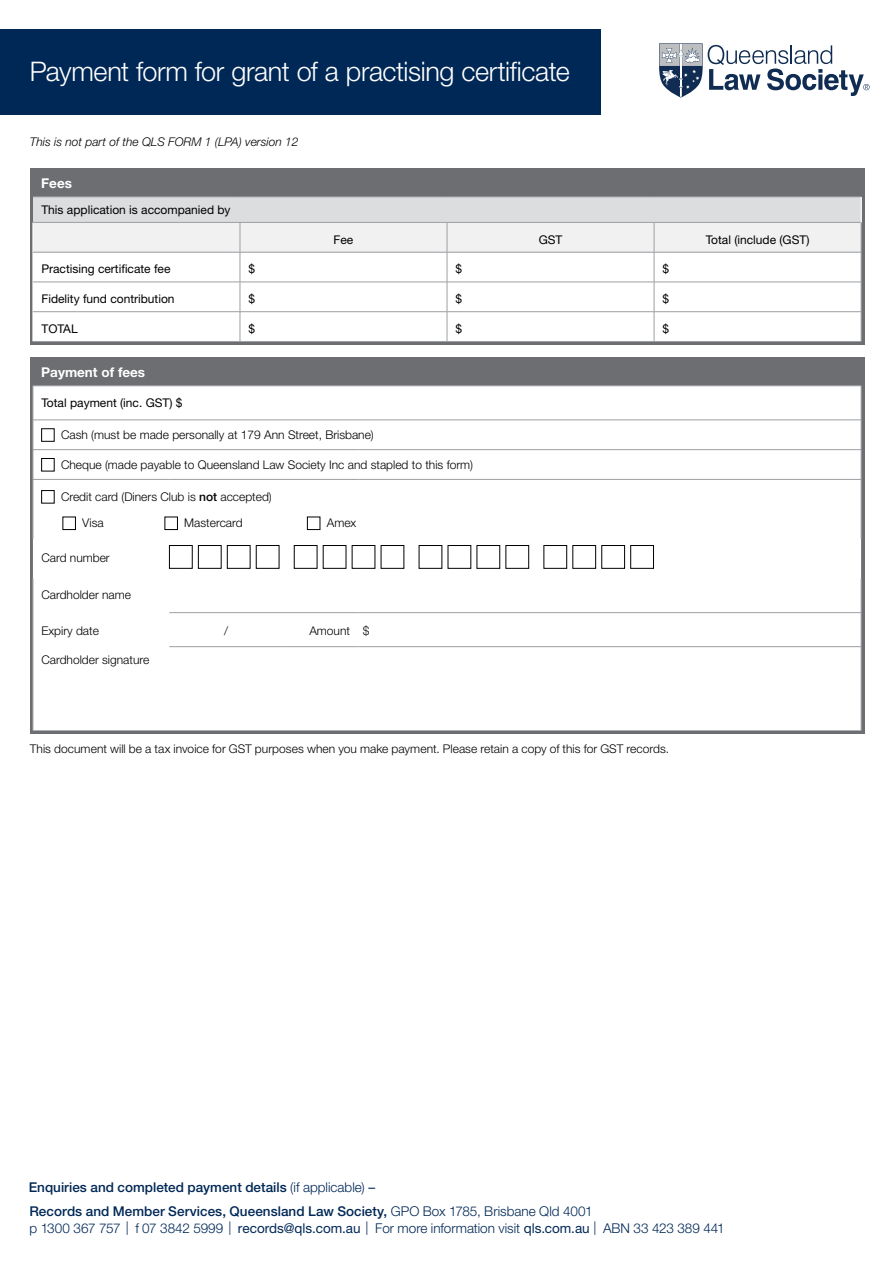
<style>
.page{position:relative;width:893px;height:1263px;background:#fff}
.page>*{position:absolute;margin:0;border:0;box-sizing:border-box;transform-origin:0 0}
.t1{font:300 27px "Helvetica Neue LT Std";letter-spacing:-.015em;color:#fff}
.t2{font:300 13.5px/16.8px "Helvetica Neue LT Std";color:#002856}
.t3{font:500 13.5px "Helvetica Neue LT Std";color:#002856}
.t4{font:700 13.5px "Helvetica Neue LT Std";color:#fff}
.t5{font:300 12px "Helvetica Neue LT Std";color:#000}
.t6{font:12px "Helvetica Neue LT Std";color:#000}
.t7{font:italic 300 12px "Helvetica Neue LT Std";color:#000}
.s1{font-weight:500}
.s2{font-weight:300}
.s3{font-weight:400}
</style>
<div class="page">
<div style="left:30px;top:168px;width:834px;height:177px;background:#6d6e71"></div>
<div style="left:34px;top:253px;width:827px;height:88px;background:#fff"></div>
<hr style="left:33px;top:252px;width:1px;height:30px;background:#fff">
<hr style="left:33px;top:282px;width:1px;height:30px;background:#fff">
<svg style="left:33px;top:312px;width:1px;height:29px"></svg>
<hr style="left:33px;top:252px;width:207px;height:1px;background:#9d9fa2">
<hr style="left:240px;top:252px;width:207px;height:1px;background:#9d9fa2">
<hr style="left:240px;top:252px;width:1px;height:30px;background:#9d9fa2">
<hr style="left:447px;top:252px;width:207px;height:1px;background:#9d9fa2">
<hr style="left:447px;top:252px;width:1px;height:30px;background:#9d9fa2">
<hr style="left:654px;top:252px;width:207px;height:1px;background:#9d9fa2">
<hr style="left:654px;top:252px;width:1px;height:30px;background:#9d9fa2">
<hr style="left:861px;top:252px;width:1px;height:30px;background:#9d9fa2">
<hr style="left:33px;top:282px;width:207px;height:1px;background:#9d9fa2">
<hr style="left:240px;top:282px;width:207px;height:1px;background:#9d9fa2">
<hr style="left:447px;top:282px;width:207px;height:1px;background:#9d9fa2">
<hr style="left:654px;top:282px;width:207px;height:1px;background:#9d9fa2">
<hr style="left:33px;top:311px;width:207px;height:1px;background:#9d9fa2">
<hr style="left:240px;top:311px;width:207px;height:1px;background:#9d9fa2">
<svg style="left:240px;top:282px;width:1px;height:59px"></svg>
<hr style="left:447px;top:311px;width:207px;height:1px;background:#9d9fa2">
<svg style="left:447px;top:282px;width:1px;height:59px"></svg>
<hr style="left:654px;top:311px;width:207px;height:1px;background:#9d9fa2">
<svg style="left:654px;top:282px;width:1px;height:59px"></svg>
<svg style="left:861px;top:282px;width:1px;height:59px"></svg>
<hr style="left:33px;top:341px;width:207px;height:1px;background:#9d9fa2">
<hr style="left:240px;top:341px;width:207px;height:1px;background:#9d9fa2">
<hr style="left:447px;top:341px;width:207px;height:1px;background:#9d9fa2">
<hr style="left:654px;top:341px;width:207px;height:1px;background:#9d9fa2">
<svg style="left:33px;top:197px;width:829px;height:55px;background:#e4e5e6"></svg>
<div style="left:30px;top:357px;width:834px;height:376px;background:#6d6e71"></div>
<div style="left:33px;top:386px;width:828px;height:344px;background:#fff"></div>
<hr style="left:861px;top:386px;width:1px;height:34px;background:#9d9fa2">
<hr style="left:33px;top:579px;width:1px;height:34px;background:#9d9fa2">
<hr style="left:33px;top:613px;width:1px;height:34px;background:#9d9fa2">
<hr style="left:33px;top:647px;width:1px;height:83px;background:#9d9fa2">
<hr style="left:33px;top:385px;width:136px;height:1px;background:#9d9fa2">
<hr style="left:33px;top:386px;width:1px;height:34px;background:#9d9fa2">
<hr style="left:169px;top:385px;width:114px;height:1px;background:#9d9fa2">
<hr style="left:283px;top:385px;width:75px;height:1px;background:#9d9fa2">
<hr style="left:358px;top:385px;width:503px;height:1px;background:#9d9fa2">
<hr style="left:861px;top:579px;width:1px;height:33px;background:#9d9fa2">
<hr style="left:861px;top:613px;width:1px;height:33px;background:#9d9fa2">
<hr style="left:861px;top:647px;width:1px;height:83px;background:#9d9fa2">
<hr style="left:169px;top:612px;width:114px;height:1px;background:#9d9fa2">
<hr style="left:283px;top:612px;width:75px;height:1px;background:#9d9fa2">
<hr style="left:358px;top:612px;width:503px;height:1px;background:#9d9fa2">
<hr style="left:169px;top:646px;width:114px;height:1px;background:#9d9fa2">
<hr style="left:283px;top:646px;width:75px;height:1px;background:#9d9fa2">
<hr style="left:358px;top:646px;width:503px;height:1px;background:#9d9fa2">
<hr style="left:33px;top:509px;width:1px;height:30px;background:#9d9fa2">
<hr style="left:861px;top:509px;width:1px;height:30px;background:#9d9fa2">
<hr style="left:33px;top:420px;width:136px;height:1px;background:#9d9fa2">
<hr style="left:169px;top:420px;width:114px;height:1px;background:#9d9fa2">
<hr style="left:283px;top:420px;width:75px;height:1px;background:#9d9fa2">
<hr style="left:358px;top:420px;width:503px;height:1px;background:#9d9fa2">
<hr style="left:33px;top:449px;width:136px;height:1px;background:#9d9fa2">
<svg style="left:33px;top:420px;width:1px;height:89px"></svg>
<hr style="left:169px;top:449px;width:114px;height:1px;background:#9d9fa2">
<hr style="left:283px;top:449px;width:75px;height:1px;background:#9d9fa2">
<hr style="left:358px;top:449px;width:503px;height:1px;background:#9d9fa2">
<svg style="left:861px;top:420px;width:1px;height:89px"></svg>
<hr style="left:33px;top:479px;width:136px;height:1px;background:#9d9fa2">
<hr style="left:169px;top:479px;width:114px;height:1px;background:#9d9fa2">
<hr style="left:283px;top:479px;width:75px;height:1px;background:#9d9fa2">
<hr style="left:358px;top:479px;width:503px;height:1px;background:#9d9fa2">
<div style="left:42px;top:429px;width:12px;height:12px;background:#fff"></div>
<div style="left:41px;top:428px;width:13px;height:13px;border:1px solid #000"></div>
<div style="left:42px;top:458px;width:12px;height:13px;background:#fff"></div>
<div style="left:41px;top:458px;width:13px;height:13px;border:1px solid #000"></div>
<div style="left:42px;top:491px;width:12px;height:12px;background:#fff"></div>
<div style="left:41px;top:490px;width:13px;height:13px;border:1px solid #000"></div>
<div style="left:63px;top:517px;width:12px;height:12px;background:#fff"></div>
<div style="left:63px;top:517px;width:13px;height:13px;border:1px solid #000"></div>
<div style="left:165px;top:517px;width:12px;height:12px;background:#fff"></div>
<div style="left:165px;top:517px;width:13px;height:13px;border:1px solid #000"></div>
<div style="left:307px;top:517px;width:13px;height:12px;background:#fff"></div>
<div style="left:307px;top:517px;width:13px;height:13px;border:1px solid #000"></div>
<div style="left:169px;top:545px;width:23px;height:23px;background:#fff"></div>
<div style="left:169px;top:545px;width:23px;height:23px;border:1px solid #000"></div>
<div style="left:198px;top:545px;width:23px;height:23px;background:#fff"></div>
<div style="left:198px;top:545px;width:23px;height:23px;border:1px solid #000"></div>
<div style="left:227px;top:545px;width:23px;height:23px;background:#fff"></div>
<div style="left:227px;top:545px;width:23px;height:23px;border:1px solid #000"></div>
<div style="left:256px;top:545px;width:23px;height:23px;background:#fff"></div>
<div style="left:294px;top:545px;width:23px;height:23px;background:#fff"></div>
<div style="left:323px;top:545px;width:23px;height:23px;background:#fff"></div>
<div style="left:352px;top:545px;width:23px;height:23px;background:#fff"></div>
<div style="left:381px;top:545px;width:23px;height:23px;background:#fff"></div>
<div style="left:419px;top:545px;width:23px;height:23px;background:#fff"></div>
<div style="left:448px;top:545px;width:23px;height:23px;background:#fff"></div>
<div style="left:477px;top:545px;width:23px;height:23px;background:#fff"></div>
<div style="left:506px;top:545px;width:23px;height:23px;background:#fff"></div>
<div style="left:506px;top:545px;width:23px;height:23px;border:1px solid #000"></div>
<div style="left:544px;top:545px;width:23px;height:23px;background:#fff"></div>
<div style="left:544px;top:545px;width:23px;height:23px;border:1px solid #000"></div>
<div style="left:573px;top:545px;width:23px;height:23px;background:#fff"></div>
<div style="left:573px;top:545px;width:23px;height:23px;border:1px solid #000"></div>
<div style="left:602px;top:545px;width:23px;height:23px;background:#fff"></div>
<div style="left:602px;top:545px;width:23px;height:23px;border:1px solid #000"></div>
<div style="left:631px;top:545px;width:22px;height:23px;background:#fff"></div>
<div style="left:630px;top:545px;width:24px;height:23px;border:1px solid #000"></div>
<svg style="left:659px;top:43px;width:211px;height:55px"></svg>
<div style="left:0;top:30px;width:601px;height:85px;background:#002856"></div>
<h1 class="t1" style="left:30px;top:55px;width:541px">Payment form for grant of a practising certificate</h1>
<p class="t7" style="left:30px;top:134px;width:270px">This is not part of the QLS FORM 1 (LPA) version 12</p>
<p class="t4" style="left:41px;top:175px;width:32px">Fees</p>
<p class="t6" style="left:41px;top:202px;width:191px">This application is accompanied by</p>
<p class="t6" style="left:334px;top:232px;width:21px">Fee</p>
<p class="t6" style="left:539px;top:232px;width:25px">GST</p>
<p class="t6" style="left:706px;top:232px;width:105px">Total (include (GST)</p>
<p class="t6" style="left:41px;top:262px;width:131px">Practising certificate fee</p>
<p class="t6" style="left:248px;top:262px;width:8px">$</p>
<p class="t6" style="left:456px;top:262px;width:8px">$</p>
<p class="t6" style="left:663px;top:262px;width:8px">$</p>
<p class="t6" style="left:41px;top:292px;width:135px">Fidelity fund contribution</p>
<p class="t6" style="left:248px;top:292px;width:8px">$</p>
<p class="t6" style="left:456px;top:292px;width:8px">$</p>
<p class="t6" style="left:663px;top:292px;width:8px">$</p>
<p class="t6" style="left:41px;top:321px;width:38px">TOTAL</p>
<p class="t6" style="left:248px;top:321px;width:8px">$</p>
<p class="t6" style="left:456px;top:321px;width:8px">$</p>
<p class="t6" style="left:663px;top:321px;width:8px">$</p>
<p class="t4" style="left:41px;top:364px;width:105px">Payment of fees</p>
<p class="t6" style="left:41px;top:396px;width:143px">Total payment (inc. GST) $</p>
<p class="t5" style="left:61px;top:427px;width:314px">Cash (must be made personally at 179 Ann Street, Brisbane)</p>
<p class="t5" style="left:61px;top:457px;width:414px">Cheque (made payable to Queensland Law Society Inc and stapled to this form)</p>
<p class="t5" style="left:61px;top:489px;width:212px">Credit card (Diners Club is <span class="s1">not</span> accepted)</p>
<p class="t5" style="left:82px;top:515px;width:23px">Visa</p>
<p class="t5" style="left:184px;top:515px;width:60px">Mastercard</p>
<p class="t5" style="left:327px;top:515px;width:31px">Amex</p>
<p class="t5" style="left:41px;top:550px;width:70px">Card number</p>
<p class="t5" style="left:41px;top:587px;width:91px">Cardholder name</p>
<p class="t5" style="left:41px;top:623px;width:59px">Expiry date</p>
<p class="t5" style="left:224px;top:623px;width:5px">/</p>
<p class="t5" style="left:309px;top:623px;width:62px">Amount $</p>
<p class="t5" style="left:41px;top:652px;width:109px">Cardholder signature</p>
<p class="t5" style="left:30px;top:742px;width:641px">This document will be a tax invoice for GST purposes when you make payment. Please retain a copy of this for GST records.</p>
<p class="t3" style="left:29px;top:1179px;width:348px">Enquiries and completed payment details <span class="s2">(if applicable)</span> <span class="s3">–</span></p>
<p class="t2" style="left:29px;top:1203px;width:697px"><span class="s1">Records and Member Services, Queensland Law Society,</span> GPO Box 1785, Brisbane Qld 4001<br>p 1300 367 757 | f 07 3842 5999 | <span class="s3">records@qls.com.au</span> | For more information visit <span class="s3">qls.com.au</span> | ABN 33 423 389 441</p>
</div>
